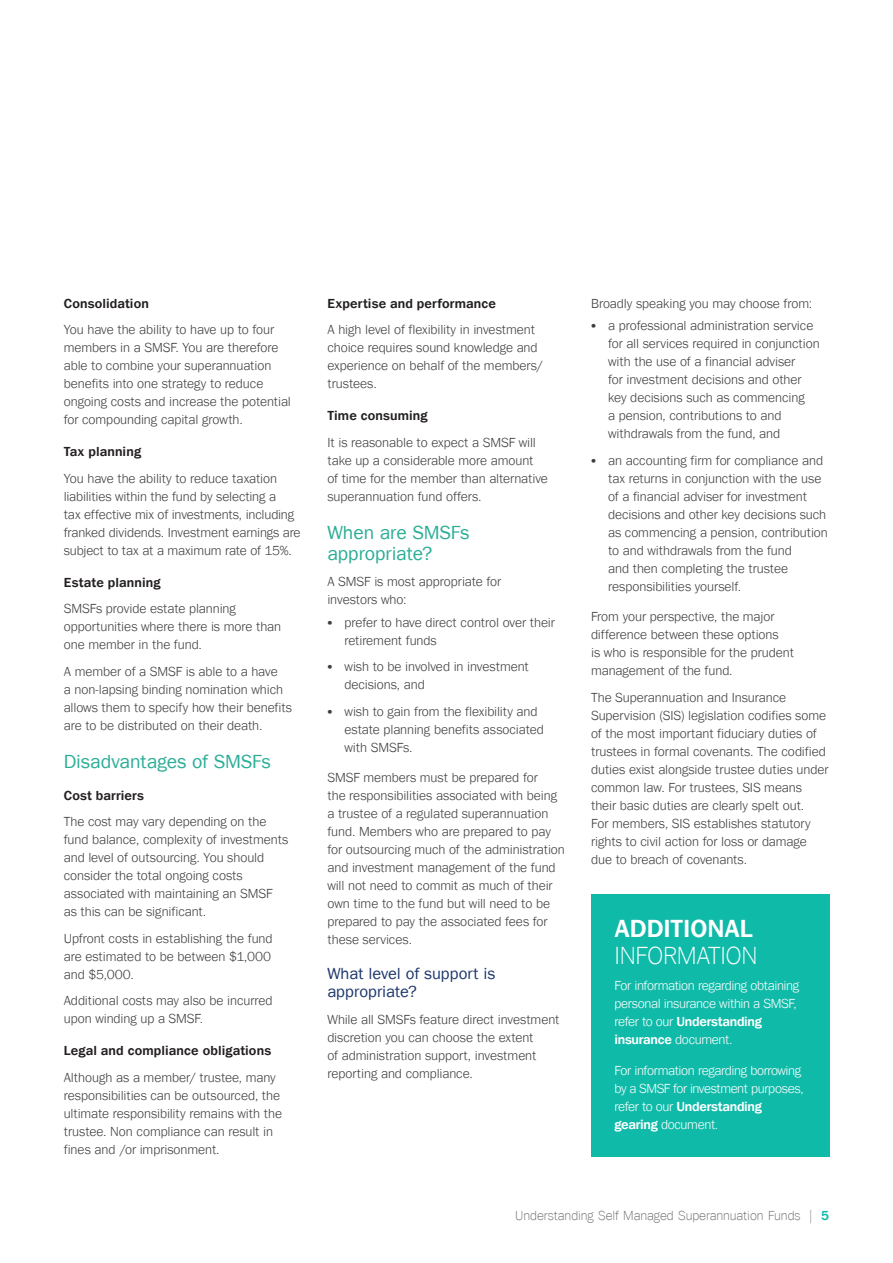
<style>
.page{position:relative;width:893px;height:1263px;background:#fff}
.page>*{position:absolute;margin:0;border:0;box-sizing:border-box;transform-origin:0 0}
.t1{font:300 25.5px "Tee Franklin";letter-spacing:-.005em;color:#fff}
.t2{font:700 25.5px "Tee Franklin";color:#fff}
.t3{font:500 19.5px/21px "Tee Franklin";letter-spacing:-.005em;color:#2dae97}
.t4{font:500 16.5px/18px "Tee Franklin";color:#1e386c}
.t5{font:13.5px/18px "Tee Franklin";letter-spacing:-.005em;color:#3e3e3f}
.t6{font:13.5px/18px "Tee Franklin";letter-spacing:-.025em;color:#fff}
.t7{font:700 13.5px "Tee Franklin";letter-spacing:.01em;color:#231f20}
.t8{font:300 13.5px "Tee Franklin";letter-spacing:-.005em;color:#6c6d70}
.s1{font-weight:700}
.s2{font-weight:700;color:#10baa8}
</style>
<div class="page">
<div style="left:591px;top:894px;width:238px;height:263px;background:#10baa8"></div>
<p class="t7" style="left:64px;top:295px;width:87px">Consolidation</p>
<p class="t5" style="left:64px;top:321px;width:229px">You have the ability to have up to four members in a SMSF. You are therefore able to combine your superannuation benefits into one strategy to reduce ongoing costs and increase the potential for compounding capital growth.</p>
<p class="t7" style="left:64px;top:444px;width:79px">Tax planning</p>
<p class="t5" style="left:64px;top:469px;width:238px">You have the ability to reduce taxation liabilities within the fund by selecting a<br>tax effective mix of investments, including franked dividends. Investment earnings are subject to tax at a maximum rate of 15%.</p>
<p class="t7" style="left:64px;top:574px;width:98px">Estate planning</p>
<p class="t5" style="left:64px;top:600px;width:219px">SMSFs provide estate planning opportunities where there is more than one member in the fund.</p>
<p class="t5" style="left:64px;top:662px;width:230px">A member of a SMSF is able to a have<br>a non-lapsing binding nomination which allows them to specify how their benefits are to be distributed on their death.</p>
<h2 class="t3" style="left:64px;top:751px;width:208px">Disadvantages of SMSFs</h2>
<p class="t7" style="left:64px;top:787px;width:82px">Cost barriers</p>
<p class="t5" style="left:64px;top:813px;width:226px">The cost may vary depending on the fund balance, complexity of investments and level of outsourcing. You should consider the total ongoing costs associated with maintaining an SMSF as this can be significant.</p>
<p class="t5" style="left:64px;top:929px;width:210px;text-align:justify">Upfront costs in establishing the fund are estimated to be between $1,000 and $5,000.</p>
<p class="t5" style="left:64px;top:992px;width:210px">Additional costs may also be incurred upon winding up a SMSF.</p>
<p class="t7" style="left:64px;top:1043px;width:209px">Legal and compliance obligations</p>
<p class="t5" style="left:64px;top:1068px;width:220px">Although as a member/ trustee, many responsibilities can be outsourced, the ultimate responsibility remains with the trustee. Non compliance can result in fines and /or imprisonment.</p>
<p class="t7" style="left:327px;top:295px;width:170px">Expertise and performance</p>
<p class="t5" style="left:327px;top:321px;width:217px">A high level of flexibility in investment choice requires sound knowledge and experience on behalf of the members/ trustees.</p>
<p class="t7" style="left:327px;top:408px;width:102px">Time consuming</p>
<p class="t5" style="left:327px;top:433px;width:222px">It is reasonable to expect a SMSF will take up a considerable more amount<br>of time for the member than alternative superannuation fund offers.</p>
<h2 class="t3" style="left:327px;top:522px;width:144px">When are SMSFs appropriate?</h2>
<p class="t5" style="left:327px;top:573px;width:175px">A SMSF is most appropriate for investors who:</p>
<p class="t5" style="left:344px;top:613px;width:212px;text-indent:-17px">• prefer to have direct control over their retirement funds</p>
<p class="t5" style="left:344px;top:658px;width:186px;text-indent:-17px">• wish to be involved in investment decisions, and</p>
<p class="t5" style="left:344px;top:702px;width:201px;text-indent:-17px">• wish to gain from the flexibility and estate planning benefits associated with SMSFs.</p>
<p class="t5" style="left:327px;top:769px;width:239px">SMSF members must be prepared for<br>the responsibilities associated with being a trustee of a regulated superannuation fund. Members who are prepared to pay for outsourcing much of the administration and investment management of the fund will not need to commit as much of their own time to the fund but will need to be prepared to pay the associated fees for these services.</p>
<p class="t4" style="left:327px;top:965px;width:169px">What level of support is appropriate?</p>
<p class="t5" style="left:327px;top:1010px;width:234px">While all SMSFs feature direct investment discretion you can choose the extent<br>of administration support, investment reporting and compliance.</p>
<p class="t5" style="left:591px;top:294px;width:223px">Broadly speaking you may choose from:</p>
<p class="t5" style="left:608px;top:316px;width:213px;text-indent:-17px">• a professional administration service for all services required in conjunction with the use of a financial adviser<br>for investment decisions and other key decisions such as commencing<br>a pension, contributions to and withdrawals from the fund, and</p>
<p class="t5" style="left:608px;top:451px;width:221px;text-indent:-17px">• an accounting firm for compliance and tax returns in conjunction with the use of a financial adviser for investment decisions and other key decisions such as commencing a pension, contribution to and withdrawals from the fund<br>and then completing the trustee responsibilities yourself.</p>
<p class="t5" style="left:591px;top:608px;width:204px">From your perspective, the major difference between these options<br>is who is responsible for the prudent management of the fund.</p>
<p class="t5" style="left:591px;top:688px;width:239px">The Superannuation and Insurance Supervision (SIS) legislation codifies some of the most important fiduciary duties of trustees in formal covenants. The codified duties exist alongside trustee duties under common law. For trustees, SIS means their basic duties are clearly spelt out.<br>For members, SIS establishes statutory rights to civil action for loss or damage due to breach of covenants.</p>
<h1 class="t2" style="left:614px;top:913px;width:140px">ADDITIONAL</h1>
<h1 class="t1" style="left:614px;top:940px;width:145px">INFORMATION</h1>
<p class="t6" style="left:614px;top:976px;width:186px">For information regarding obtaining personal insurance within a SMSF, refer to our <span class="s1">Understanding insurance</span> document.</p>
<p class="t6" style="left:614px;top:1061px;width:191px">For information regarding borrowing by a SMSF for investment purposes, refer to our <span class="s1">Understanding gearing</span> document.</p>
<p class="t8" style="left:515px;top:1208px;width:315px">Understanding Self Managed Superannuation Funds | <span class="s2">5</span></p>
</div>
